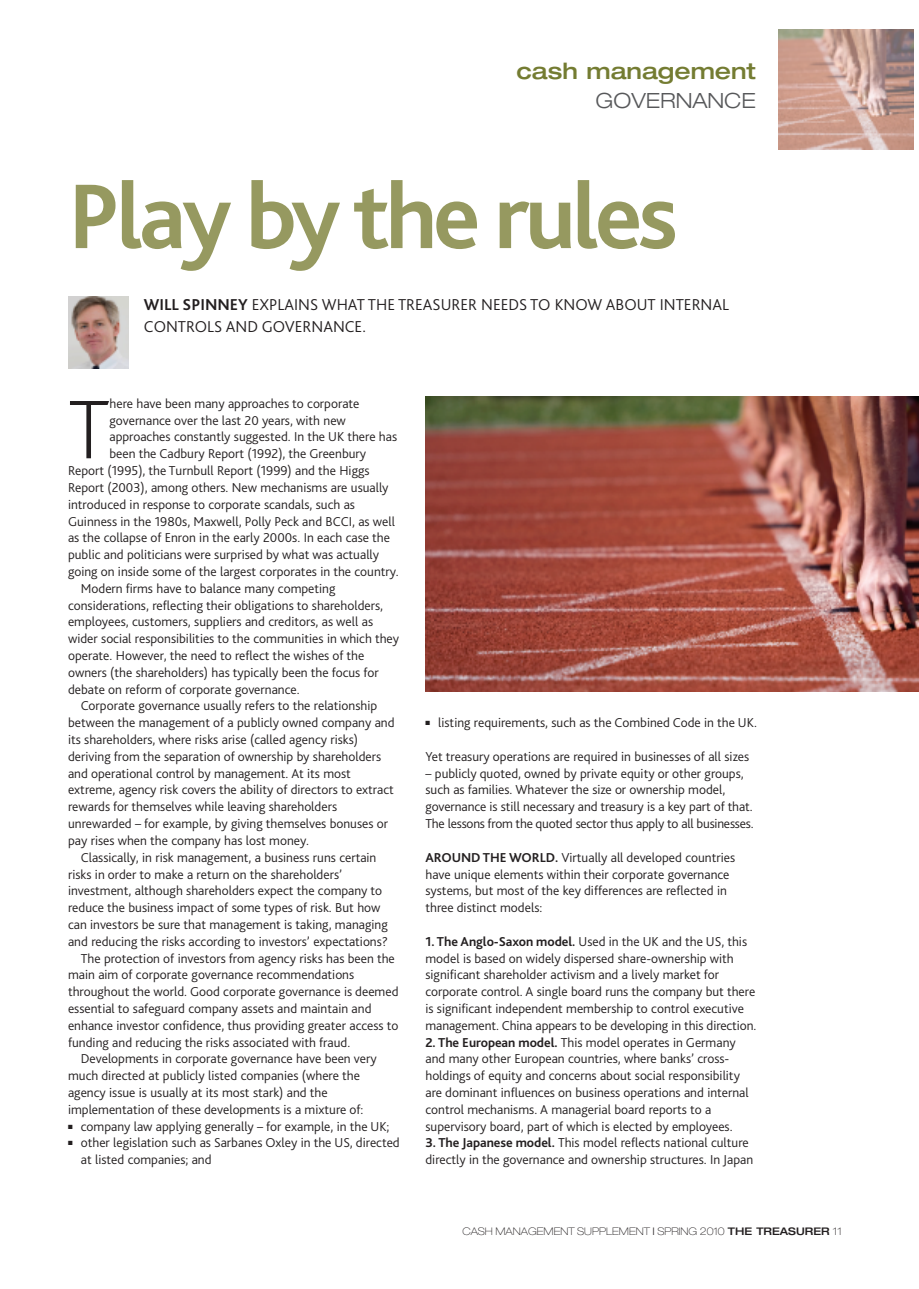
<style>
.page{position:relative;width:919px;height:1289px;background:#fff}
.page>*{position:absolute;margin:0;border:0;box-sizing:border-box;transform-origin:0 0}
.t1{font:700 96px "Bliss 2";letter-spacing:-.045em;color:#969960}
.t2{font:200 86.85px "Bliss 2";color:#231f20}
.t3{font:500 expanded 22.5px "Helvetica Neue";color:#747c32}
.t4{font:300 expanded 21px "Helvetica Neue";color:#57585a}
.t5{font:300 16.5px/22.5px "Bliss 2";color:#231f20}
.t6{font:300 13.5px/16.8px "Bliss 2";color:#231f20}
.t7{font:100 expanded 10.5px "Helvetica Neue";color:#231f20}
.s1{font-weight:700}
.s2{font-weight:300;font-stretch:normal}
.s3{font-weight:500}
</style>
<div class="page">
<img style="left:425px;top:396px;width:493px;height:296px">
<img style="left:68px;top:296px;width:61px;height:73px">
<img style="left:778px;top:30px;width:135px;height:119px">
<h3 class="t3" style="left:516px;top:63px;width:241px">cash management</h3>
<h3 class="t4" style="left:595px;top:93px;width:162px">GOVERNANCE</h3>
<h1 class="t1" style="left:68px;top:180px;width:611px">Play by the rules</h1>
<p class="t5" style="left:144px;top:295px;width:586px"><span class="s1">WILL SPINNEY</span> EXPLAINS WHAT THE TREASURER NEEDS TO KNOW ABOUT INTERNAL<br>CONTROLS AND GOVERNANCE.</p>
<h2 class="t2" style="left:68px;top:397px;width:43px">T</h2>
<p class="t6" style="left:109px;top:396px;width:251px">here have been many approaches to corporate</p>
<p class="t6" style="left:109px;top:413px;width:238px">governance over the last 20 years, with new</p>
<p class="t6" style="left:109px;top:430px;width:289px">approaches constantly suggested. In the UK there has</p>
<p class="t6" style="left:109px;top:446px;width:258px">been the Cadbury Report (1992), the Greenbury</p>
<p class="t6" style="left:68px;top:463px;width:303px">Report (1995), the Turnbull Report (1999) and the Higgs</p>
<p class="t6" style="left:68px;top:480px;width:322px">Report (2003), among others. New mechanisms are usually</p>
<p class="t6" style="left:68px;top:497px;width:288px">introduced in response to corporate scandals, such as</p>
<p class="t6" style="left:68px;top:514px;width:328px">Guinness in the 1980s, Maxwell, Polly Peck and BCCI, as well</p>
<p class="t6" style="left:68px;top:530px;width:323px">as the collapse of Enron in the early 2000s. In each case the</p>
<p class="t6" style="left:68px;top:547px;width:312px">public and politicians were surprised by what was actually</p>
<p class="t6" style="left:68px;top:564px;width:332px">going on inside some of the largest corporates in the country.</p>
<p class="t6" style="left:81px;top:581px;width:256px">Modern firms have to balance many competing</p>
<p class="t6" style="left:68px;top:598px;width:316px">considerations, reflecting their obligations to shareholders,</p>
<p class="t6" style="left:68px;top:614px;width:306px">employees, customers, suppliers and creditors, as well as</p>
<p class="t6" style="left:68px;top:631px;width:332px">wider social responsibilities to the communities in which they</p>
<p class="t6" style="left:68px;top:648px;width:298px">operate. However, the need to reflect the wishes of the</p>
<p class="t6" style="left:68px;top:665px;width:312px">owners (the shareholders) has typically been the focus for</p>
<p class="t6" style="left:68px;top:682px;width:233px">debate on reform of corporate governance.</p>
<p class="t6" style="left:81px;top:698px;width:298px">Corporate governance usually refers to the relationship</p>
<p class="t6" style="left:68px;top:715px;width:328px">between the management of a publicly owned company and</p>
<p class="t6" style="left:68px;top:732px;width:291px">its shareholders, where risks arise (called agency risks)</p>
<p class="t6" style="left:68px;top:749px;width:315px">deriving from the separation of ownership by shareholders</p>
<p class="t6" style="left:68px;top:766px;width:284px">and operational control by management. At its most</p>
<p class="t6" style="left:68px;top:782px;width:327px">extreme, agency risk covers the ability of directors to extract</p>
<p class="t6" style="left:68px;top:799px;width:270px">rewards for themselves while leaving shareholders</p>
<p class="t6" style="left:68px;top:816px;width:321px">unrewarded – for example, by giving themselves bonuses or</p>
<p class="t6" style="left:68px;top:833px;width:242px">pay rises when the company has lost money.</p>
<p class="t6" style="left:81px;top:850px;width:297px">Classically, in risk management, a business runs certain</p>
<p class="t6" style="left:68px;top:866px;width:276px">risks in order to make a return on the shareholders’</p>
<p class="t6" style="left:68px;top:883px;width:316px">investment, although shareholders expect the company to</p>
<p class="t6" style="left:68px;top:900px;width:314px">reduce the business impact of some types of risk. But how</p>
<p class="t6" style="left:68px;top:917px;width:321px">can investors be sure that management is taking, managing</p>
<p class="t6" style="left:68px;top:934px;width:321px">and reducing the risks according to investors’ expectations?</p>
<p class="t6" style="left:81px;top:950px;width:315px">The protection of investors from agency risks has been the</p>
<p class="t6" style="left:68px;top:967px;width:288px">main aim of corporate governance recommendations</p>
<p class="t6" style="left:68px;top:984px;width:332px">throughout the world. Good corporate governance is deemed</p>
<p class="t6" style="left:68px;top:1001px;width:305px">essential to safeguard company assets and maintain and</p>
<p class="t6" style="left:68px;top:1018px;width:332px">enhance investor confidence, thus providing greater access to</p>
<p class="t6" style="left:68px;top:1034px;width:284px">funding and reducing the risks associated with fraud.</p>
<p class="t6" style="left:81px;top:1051px;width:297px">Developments in corporate governance have been very</p>
<p class="t6" style="left:68px;top:1068px;width:293px">much directed at publicly listed companies (where the</p>
<p class="t6" style="left:68px;top:1085px;width:261px">agency issue is usually at its most stark) and the</p>
<p class="t6" style="left:68px;top:1102px;width:297px">implementation of these developments is a mixture of:</p>
<p class="t6" style="left:68px;top:1118px;width:323px">■ company law applying generally – for example, in the UK;</p>
<p class="t6" style="left:81px;top:1135px;width:320px;text-indent:-13px">■ other legislation such as Sarbanes Oxley in the US, directed at listed companies; and</p>
<p class="t6" style="left:425px;top:715px;width:333px">■ listing requirements, such as the Combined Code in the UK.</p>
<p class="t6" style="left:425px;top:749px;width:325px">Yet treasury operations are required in businesses of all sizes</p>
<p class="t6" style="left:425px;top:766px;width:329px">– publicly quoted, owned by private equity or other groups, such as families. Whatever the size or ownership model, governance is still necessary and treasury is a key part of that.<br>The lessons from the quoted sector thus apply to all businesses.</p>
<p class="t6" style="left:425px;top:850px;width:311px"><span class="s1">AROUND THE WORLD.</span> Virtually all developed countries have unique elements within their corporate governance systems, but most of the key differences are reflected in three distinct models:</p>
<p class="t6" style="left:425px;top:934px;width:332px"><span class="s1">1. The Anglo-Saxon model.</span> Used in the UK and the US, this model is based on widely dispersed share-ownership with significant shareholder activism and a lively market for corporate control. A single board runs the company but there is significant independent membership to control executive management. China appears to be developing in this direction.</p>
<p class="t6" style="left:425px;top:1034px;width:325px"><span class="s1">2. The European model.</span> This model operates in Germany and many other European countries, where banks’ cross&shy;holdings of equity and concerns about social responsibility are dominant influences on business operations and internal control mechanisms. A managerial board reports to a supervisory board, part of which is elected by employees.</p>
<p class="t6" style="left:425px;top:1135px;width:329px"><span class="s1">3. The Japanese model.</span> This model reflects national culture directly in the governance and ownership structures. In Japan</p>
<p class="t7" style="left:462px;top:1226px;width:381px">CASH MANAGEMENT SUPPLEMENT <span class="s2">I</span> SPRING 2010 <span class="s3">THE TREASURER</span> 11</p>
</div>
